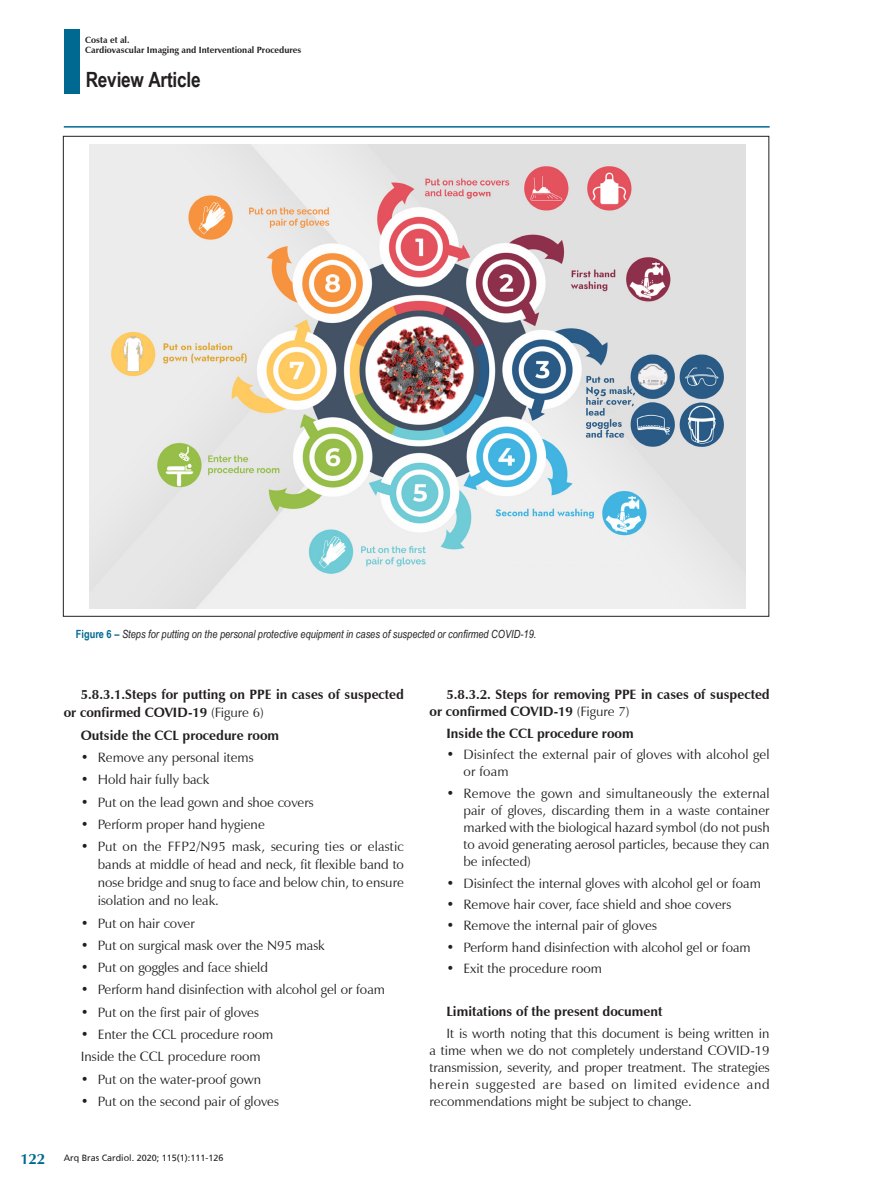
<style>
.page{position:relative;width:893px;height:1191px;background:#fff}
.page>*{position:absolute;margin:0;border:0;box-sizing:border-box;transform-origin:0 0}
.t1{font:700 21px "Arial Narrow";letter-spacing:-.01em;color:#231f20}
.t2{font:700 15px "Zapf Humanist 601 BT";color:#006991}
.t3{font:13.5px/17.1px "Zapf Humanist 601 BT";color:#231f20;text-align:justify}
.t4{font:700 13.5px/18px "Zapf Humanist 601 BT";color:#231f20}
.t5{font:italic 11.25px "Arial Narrow";color:#231f20}
.t6{font:700 9px/10.8px "Zapf Humanist 601 BT";color:#231f20}
.t7{font:9px "Frutiger";color:#231f20}
.s1{font-weight:700;font-style:normal;color:#006991}
.s2{font-weight:400}
</style>
<div class="page">
<hr style="left:64px;top:126px;width:706px;height:2px;background:#006991">
<div style="left:64px;top:29px;width:16px;height:65px;background:#006991"></div>
<img style="left:89px;top:144px;width:656px;height:464px">
<p class="t6" style="left:85px;top:34px;width:218px">Costa et al.<br>Cardiovascular Imaging and Interventional Procedures</p>
<h1 class="t1" style="left:86px;top:64px;width:116px">Review Article</h1>
<p class="t5" style="left:76px;top:626px;width:462px"><span class="s1">Figure 6 –</span> Steps for putting on the personal protective equipment in cases of suspected or confirmed COVID-19.</p>
<p class="t2" style="left:20px;top:1149px;width:26px">122</p>
<p class="t4" style="left:64px;top:685px;width:342px;text-indent:17px">5.8.3.1.Steps for putting on PPE in cases of suspected or confirmed COVID-19 <span class="s2">(Figure 6)</span></p>
<p class="t4" style="left:81px;top:726px;width:200px">Outside the CCL procedure room</p>
<p class="t3" style="left:81px;top:748px;width:174px">• Remove any personal items</p>
<p class="t3" style="left:81px;top:771px;width:130px">• Hold hair fully back</p>
<p class="t3" style="left:81px;top:793px;width:234px">• Put on the lead gown and shoe covers</p>
<p class="t3" style="left:81px;top:815px;width:186px">• Perform proper hand hygiene</p>
<p class="t3" style="left:98px;top:837px;width:308px;line-height:18px;text-indent:-17px">• Put on the FFP2/N95 mask, securing ties or elastic bands at middle of head and neck, fit flexible band to nose bridge and snug to face and below chin, to ensure isolation and no leak.</p>
<p class="t3" style="left:81px;top:914px;width:115px">• Put on hair cover</p>
<p class="t3" style="left:81px;top:936px;width:245px">• Put on surgical mask over the N95 mask</p>
<p class="t3" style="left:81px;top:959px;width:189px">• Put on goggles and face shield</p>
<p class="t3" style="left:81px;top:981px;width:306px">• Perform hand disinfection with alcohol gel or foam</p>
<p class="t3" style="left:81px;top:1003px;width:180px">• Put on the first pair of gloves</p>
<p class="t3" style="left:81px;top:1023px;width:194px;line-height:22.4px">• Enter the CCL procedure room<br>Inside the CCL procedure room</p>
<p class="t3" style="left:81px;top:1070px;width:182px">• Put on the water-proof gown</p>
<p class="t3" style="left:81px;top:1092px;width:200px">• Put on the second pair of gloves</p>
<p class="t7" style="left:64px;top:1153px;width:161px">Arq Bras Cardiol. 2020; 115(1):111-126</p>
<p class="t4" style="left:429px;top:686px;width:342px;line-height:17.1px;text-indent:17px">5.8.3.2. Steps for removing PPE in cases of suspected or confirmed COVID-19 <span class="s2">(Figure 7)</span></p>
<p class="t4" style="left:446px;top:724px;width:189px">Inside the CCL procedure room</p>
<p class="t3" style="left:463px;top:746px;width:308px;text-indent:-17px">• Disinfect the external pair of gloves with alcohol gel or foam</p>
<p class="t3" style="left:463px;top:784px;width:308px;text-indent:-17px">• Remove the gown and simultaneously the external pair of gloves, discarding them in a waste container marked with the biological hazard symbol (do not push to avoid generating aerosol particles, because they can be infected)</p>
<p class="t3" style="left:446px;top:874px;width:316px">• Disinfect the internal gloves with alcohol gel or foam</p>
<p class="t3" style="left:446px;top:896px;width:286px">• Remove hair cover, face shield and shoe covers</p>
<p class="t3" style="left:446px;top:917px;width:212px">• Remove the internal pair of gloves</p>
<p class="t3" style="left:446px;top:938px;width:306px">• Perform hand disinfection with alcohol gel or foam</p>
<p class="t3" style="left:446px;top:960px;width:157px">• Exit the procedure room</p>
<p class="t4" style="left:446px;top:1002px;width:217px">Limitations of the present document</p>
<p class="t3" style="left:429px;top:1024px;width:342px;text-indent:17px">It is worth noting that this document is being written in a time when we do not completely understand COVID-19 transmission, severity, and proper treatment. The strategies herein suggested are based on limited evidence and recommendations might be subject to change.</p>
</div>
